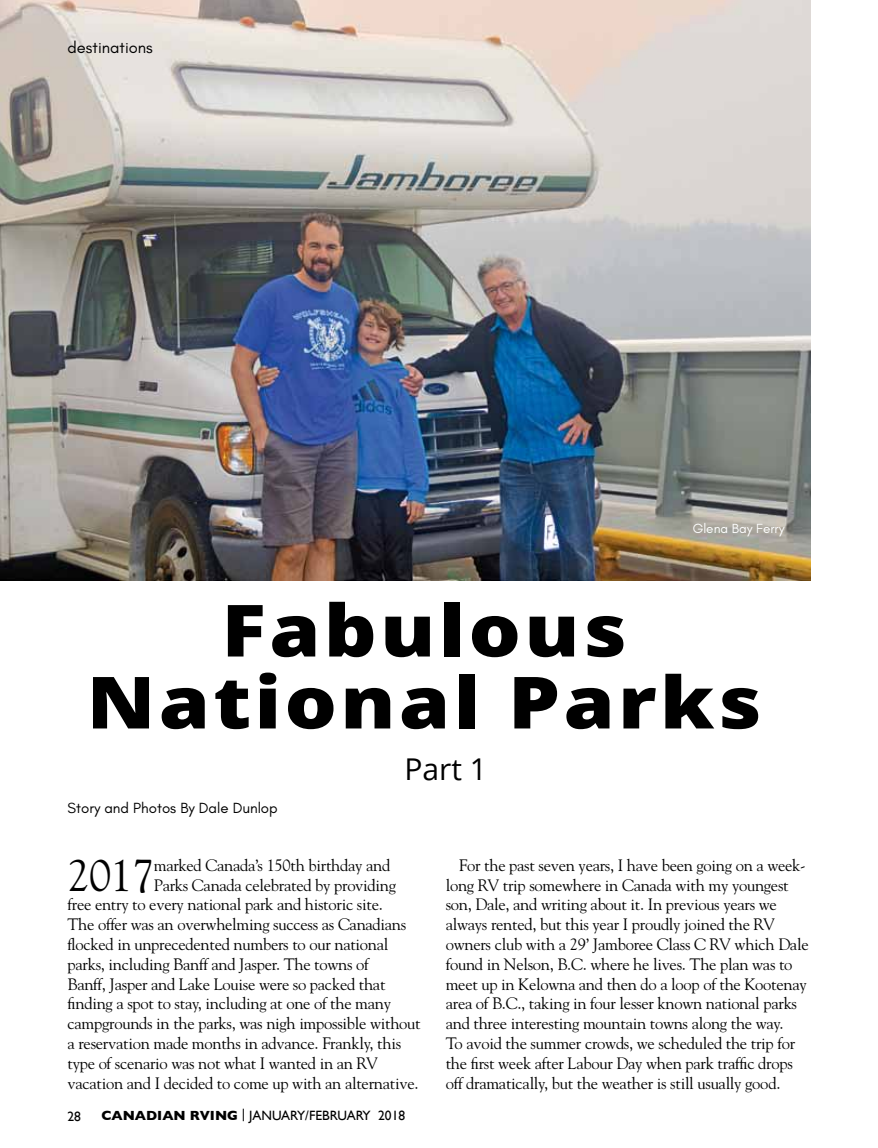
<style>
.page{position:relative;width:878px;height:1148px;background:#fff}
.page>*{position:absolute;margin:0;border:0;box-sizing:border-box;transform-origin:0 0}
.t1{font:800 72px/72px "Open Sans";letter-spacing:.04em;color:#000;text-align:center;scale:1.14 1}
.t2{font:44.55px "Goudy";color:#000}
.t3{font:30px "Open Sans";color:#000}
.t4{font:16.5px/19.8px "Goudy";letter-spacing:-.015em;color:#000}
.t5{font:16.5px "Glacial Indifference";color:#000}
.t6{font:15px "Glacial Indifference";color:#000}
.t7{font:13.5px "Gill Sans";color:#000}
.t8{font:13.5px "Glacial Indifference";color:#fff}
.s1{font-weight:700}
</style>
<div class="page">
<img style="left:0;top:0;width:810px;height:580px">
<p class="t5" style="left:67px;top:38px;width:87px">destinations</p>
<p class="t8" style="left:692px;top:521px;width:93px">Glena Bay Ferry</p>
<h1 class="t1" style="left:87px;top:590px;width:593px">Fabulous<br>National Parks</h1>
<h3 class="t3" style="left:404px;top:748px;width:84px">Part 1</h3>
<p class="t6" style="left:68px;top:799px;width:212px">Story and Photos By Dale Dunlop</p>
<h2 class="t2" style="left:68px;top:847px;width:88px">2017</h2>
<p class="t4" style="left:154px;top:854px;width:238px">marked Canada’s 150th birthday and</p>
<p class="t4" style="left:154px;top:874px;width:244px">Parks Canada celebrated by providing</p>
<p class="t4" style="left:67px;top:894px;width:317px">free entry to every national park and historic site.</p>
<p class="t4" style="left:67px;top:914px;width:340px">The offer was an overwhelming success as Canadians</p>
<p class="t4" style="left:67px;top:934px;width:322px">flocked in unprecedented numbers to our national</p>
<p class="t4" style="left:67px;top:953px;width:303px">parks, including Banff and Jasper. The towns of</p>
<p class="t4" style="left:67px;top:973px;width:319px">Banff, Jasper and Lake Louise were so packed that</p>
<p class="t4" style="left:67px;top:993px;width:325px">finding a spot to stay, including at one of the many</p>
<p class="t4" style="left:67px;top:1013px;width:354px">campgrounds in the parks, was nigh impossible without</p>
<p class="t4" style="left:67px;top:1033px;width:335px">a reservation made months in advance. Frankly, this</p>
<p class="t4" style="left:67px;top:1052px;width:312px">type of scenario was not what I wanted in an RV</p>
<p class="t4" style="left:67px;top:1072px;width:352px">vacation and I decided to come up with an alternative.</p>
<p class="t7" style="left:68px;top:1108px;width:15px">28</p>
<p class="t7" style="left:102px;top:1107px;width:305px"><span class="s1">CANADIAN RVING</span> | JANUARY/FEBRUARY 2018</p>
<p class="t4" style="left:446px;top:854px;width:364px;text-indent:13px">For the past seven years, I have been going on a week&shy;long RV trip somewhere in Canada with my youngest son, Dale, and writing about it. In previous years we always rented, but this year I proudly joined the RV owners club with a 29’ Jamboree Class C RV which Dale found in Nelson, B.C. where he lives. The plan was to meet up in Kelowna and then do a loop of the Kootenay area of B.C., taking in four lesser known national parks and three interesting mountain towns along the way.<br>To avoid the summer crowds, we scheduled the trip for the first week after Labour Day when park traffic drops off dramatically, but the weather is still usually good.</p>
</div>
